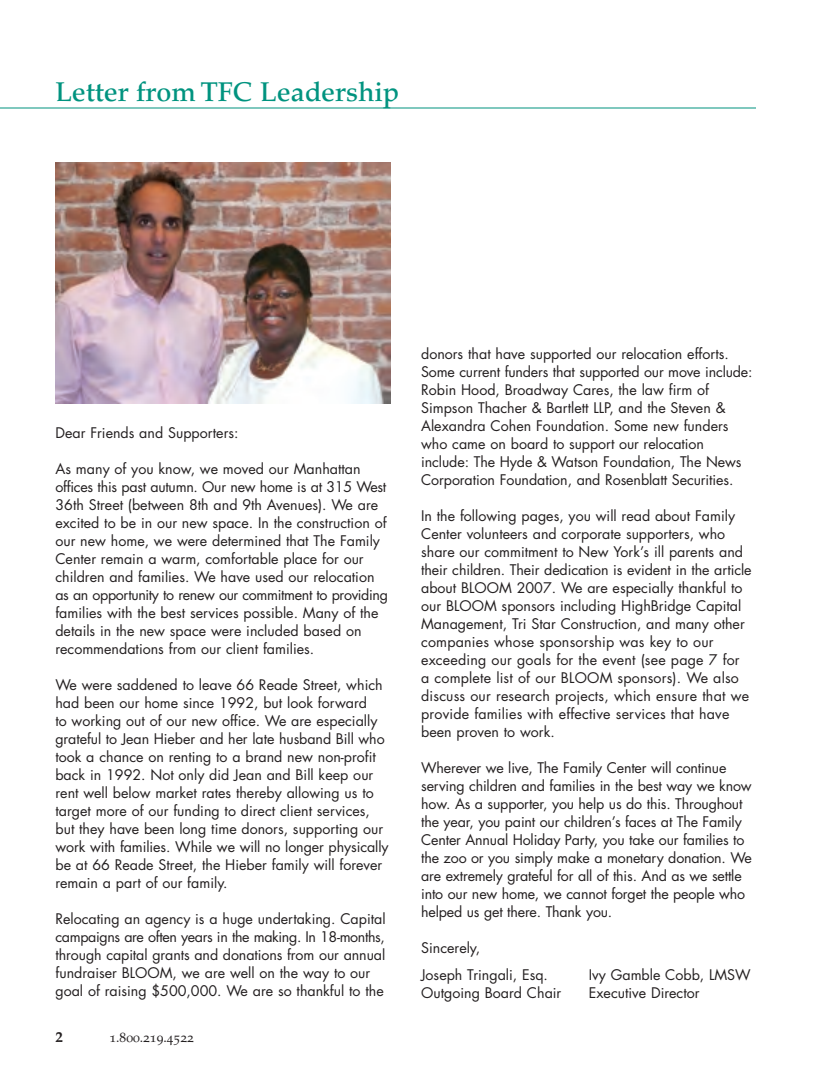
<style>
.page{position:relative;width:837px;height:1080px;background:#fff}
.page>*{position:absolute;margin:0;border:0;box-sizing:border-box;transform-origin:0 0}
.t1{font:500 27px "Palatino";color:#00937f}
.t2{font:700 15px "Palatino";color:#231f20}
.t3{font:14.25px/18px "Futura";color:#231f20}
.t4{font:13.5px "Palatino SC";color:#231f20}
</style>
<div class="page">
<img style="left:56px;top:162px;width:335px;height:241px">
<hr style="left:0;top:108px;width:756px;height:1px;background:#00937f">
<h1 class="t1" style="left:55px;top:81px;width:345px">Letter from TFC Leadership</h1>
<p class="t3" style="left:55px;top:425px;width:185px">Dear Friends and Supporters:</p>
<p class="t3" style="left:55px;top:461px;width:334px">As many of you know, we moved our Manhattan offices this past autumn. Our new home is at 315 West 36th Street (between 8th and 9th Avenues). We are excited to be in our new space. In the construction of our new home, we were determined that The Family Center remain a warm, comfortable place for our children and families. We have used our relocation as an opportunity to renew our commitment to providing families with the best services possible. Many of the details in the new space were included based on recommendations from our client families.</p>
<p class="t3" style="left:55px;top:677px;width:335px">We were saddened to leave 66 Reade Street, which had been our home since 1992, but look forward<br>to working out of our new office. We are especially grateful to Jean Hieber and her late husband Bill who took a chance on renting to a brand new non-profit back in 1992. Not only did Jean and Bill keep our rent well below market rates thereby allowing us to target more of our funding to direct client services, but they have been long time donors, supporting our work with families. While we will no longer physically be at 66 Reade Street, the Hieber family will forever remain a part of our family.</p>
<p class="t3" style="left:55px;top:911px;width:332px">Relocating an agency is a huge undertaking. Capital campaigns are often years in the making. In 18-months, through capital grants and donations from our annual fundraiser BLOOM, we are well on the way to our goal of raising $500,000. We are so thankful to the</p>
<p class="t2" style="left:55px;top:1028px;width:9px">2</p>
<p class="t4" style="left:109px;top:1032px;width:86px">1.800.219.4522</p>
<p class="t3" style="left:421px;top:346px;width:333px">donors that have supported our relocation efforts.<br>Some current funders that supported our move include:<br>Robin Hood, Broadway Cares, the law firm of Simpson Thacher &amp; Bartlett LLP, and the Steven &amp; Alexandra Cohen Foundation. Some new funders who came on board to support our relocation include: The Hyde &amp; Watson Foundation, The News Corporation Foundation, and Rosenblatt Securities.</p>
<p class="t3" style="left:421px;top:508px;width:332px">In the following pages, you will read about Family Center volunteers and corporate supporters, who share our commitment to New York’s ill parents and their children. Their dedication is evident in the article about BLOOM 2007. We are especially thankful to our BLOOM sponsors including HighBridge Capital Management, Tri Star Construction, and many other companies whose sponsorship was key to our exceeding our goals for the event (see page 7 for<br>a complete list of our BLOOM sponsors). We also discuss our research projects, which ensure that we provide families with effective services that have been proven to work.</p>
<p class="t3" style="left:421px;top:760px;width:332px">Wherever we live, The Family Center will continue serving children and families in the best way we know how. As a supporter, you help us do this. Throughout the year, you paint our children’s faces at The Family Center Annual Holiday Party, you take our families to the zoo or you simply make a monetary donation. We are extremely grateful for all of this. And as we settle into our new home, we cannot forget the people who helped us get there. Thank you.</p>
<p class="t3" style="left:421px;top:936px;width:128px;line-height:26.1px">Sincerely,<br>Joseph Tringali, Esq.</p>
<p class="t3" style="left:589px;top:967px;width:163px">Ivy Gamble Cobb, LMSW</p>
<p class="t3" style="left:421px;top:984px;width:142px">Outgoing Board Chair</p>
<p class="t3" style="left:589px;top:984px;width:112px">Executive Director</p>
</div>
